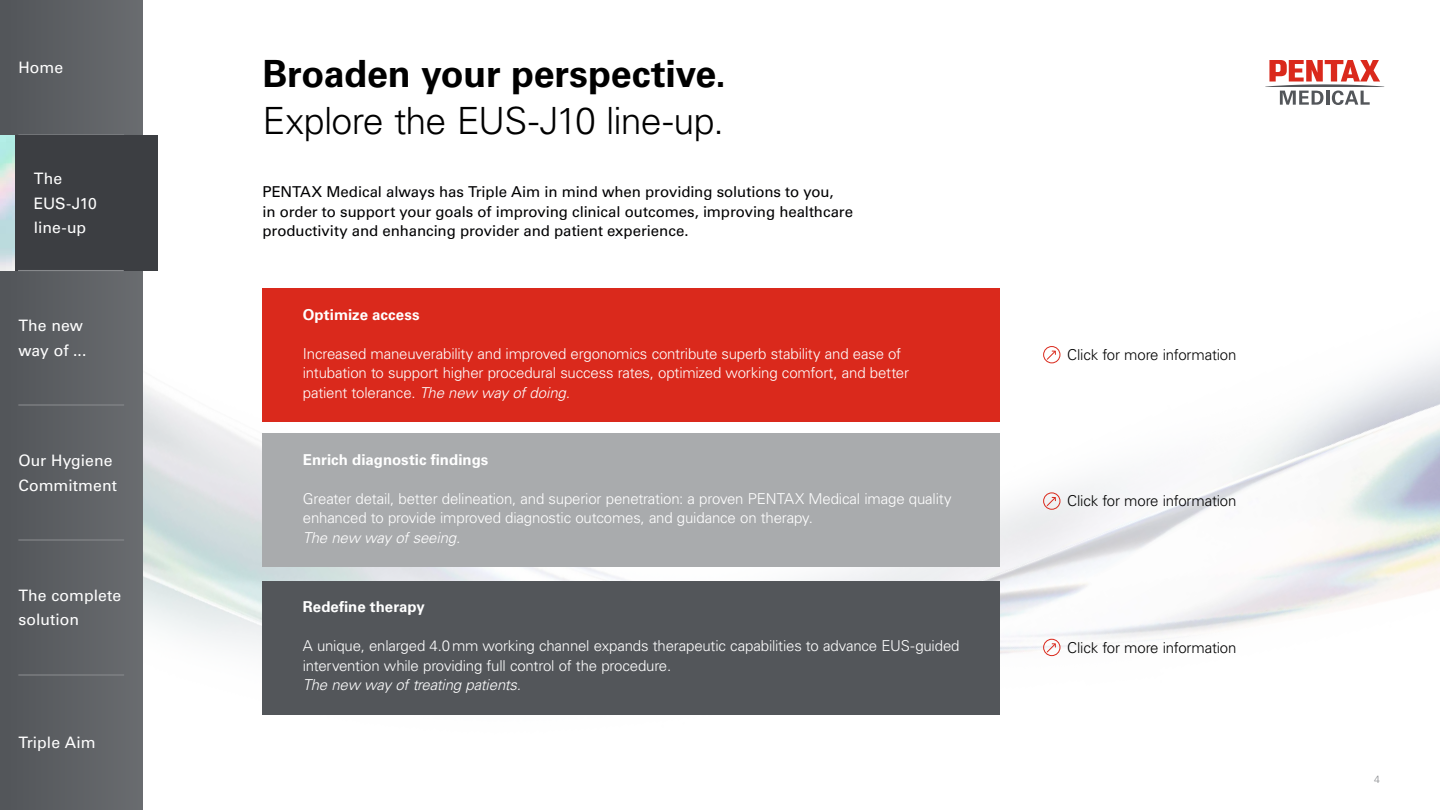
<style>
.page{position:relative;width:1440px;height:810px;background:#fff}
.page>*{position:absolute;margin:0;border:0;box-sizing:border-box;transform-origin:0 0}
.t1{font:300 37.5px "Univers LT Std";letter-spacing:-.025em;color:#000}
.t2{font:700 37.5px "Univers LT Std";letter-spacing:-.005em;color:#000}
.t3{font:15.75px/24.8px "Univers LT Std";letter-spacing:.005em;color:#fff}
.t4{font:300 15px/19.5px "Univers LT Std";letter-spacing:-.01em;color:#fff}
.t5{font:15px/19.5px "Univers LT Std";letter-spacing:-.005em;color:#000002}
.t6{font:300 15px "Univers LT Std";letter-spacing:-.01em;color:#000}
.t7{font:700 15px "Univers LT Std";color:#fff}
.t8{font:italic 300 15px "Univers LT Std";letter-spacing:-.015em;color:#fff}
.t9{font:300 10.5px "Univers LT Std";color:#87898c}
.s1{font-style:italic}
</style>
<div class="page">
<img style="left:142px;top:34px;width:1298px;height:776px">
<svg style="left:1265px;top:60px;width:119px;height:45px"></svg>
<div style="left:262px;top:434px;width:738px;height:133px;background:#a9abad"></div>
<div style="left:262px;top:581px;width:738px;height:134px;background:#53565a"></div>
<div style="left:262px;top:289px;width:738px;height:133px;background:#da291c"></div>
<div style="left:1012px;top:312px;width:255px;height:86px;background:#fff"></div>
<div style="left:1043px;top:346px;width:17px;height:17px;border:1px solid #da291c;border-radius:50%"></div>
<svg style="left:1046px;top:350px;width:10px;height:10px"></svg>
<svg style="left:1012px;top:459px;width:255px;height:85px"></svg>
<div style="left:1043px;top:493px;width:17px;height:17px;border:1px solid #da291c;border-radius:50%"></div>
<svg style="left:1046px;top:497px;width:10px;height:10px"></svg>
<div style="left:1012px;top:605px;width:255px;height:86px;background:#fff"></div>
<div style="left:1043px;top:639px;width:17px;height:17px;border:1px solid #da291c;border-radius:50%"></div>
<svg style="left:1046px;top:643px;width:10px;height:10px"></svg>
<div style="left:0;top:0;width:142px;height:135px;background:#5d6064"></div>
<div style="left:0;top:270px;width:142px;height:135px;background:#5d6064"></div>
<div style="left:0;top:405px;width:142px;height:135px;background:#5d6064"></div>
<div style="left:0;top:539px;width:142px;height:135px;background:#5e6064"></div>
<div style="left:0;top:673px;width:142px;height:137px;background:#5d6064"></div>
<hr style="left:18px;top:404px;width:106px;height:2px;background:#87898c">
<hr style="left:18px;top:134px;width:106px;height:2px;background:#87898c">
<hr style="left:18px;top:674px;width:106px;height:2px;background:#87898c">
<hr style="left:18px;top:539px;width:106px;height:2px;background:#87898c">
<div style="left:15px;top:136px;width:143px;height:135px;background:#3c3e42"></div>
<img style="left:0;top:136px;width:15px;height:135px">
<hr style="left:18px;top:270px;width:106px;height:1px;background:#87898c">
<p class="t3" style="left:18px;top:55px;width:46px">Home</p>
<p class="t3" style="left:34px;top:166px;width:65px">The<br>EUS-J10 line-up</p>
<p class="t3" style="left:18px;top:313px;width:70px">The new way of ...</p>
<p class="t3" style="left:18px;top:448px;width:100px">Our Hygiene<br>Commitment</p>
<p class="t3" style="left:18px;top:583px;width:104px">The complete solution</p>
<p class="t3" style="left:18px;top:730px;width:79px">Triple Aim</p>
<h1 class="t2" style="left:262px;top:52px;width:465px">Broaden your perspective.</h1>
<h1 class="t1" style="left:262px;top:98px;width:463px">Explore the EUS-J10 line-up.</h1>
<p class="t5" style="left:262px;top:182px;width:592px">PENTAX Medical always has Triple Aim in mind when providing solutions to you,<br>in order to support your goals of improving clinical outcomes, improving healthcare productivity and enhancing provider and patient experience.</p>
<p class="t7" style="left:303px;top:305px;width:118px">Optimize access</p>
<p class="t4" style="left:303px;top:344px;width:608px">Increased maneuverability and improved ergonomics contribute superb stability and ease of intubation to support higher procedural success rates, optimized working comfort, and better patient tolerance. <span class="s1">The new way of doing.</span></p>
<p class="t6" style="left:1067px;top:346px;width:171px">Click for more information</p>
<p class="t7" style="left:303px;top:451px;width:187px">Enrich diagnostic findings</p>
<p class="t4" style="left:303px;top:489px;width:650px">Greater detail, better delineation, and superior penetration: a proven PENTAX Medical image quality enhanced to provide improved diagnostic outcomes, and guidance on therapy.</p>
<p class="t8" style="left:303px;top:528px;width:159px">The new way of seeing.</p>
<p class="t7" style="left:303px;top:598px;width:124px">Redefine therapy</p>
<p class="t4" style="left:303px;top:636px;width:658px">A unique, enlarged 4.0mm working channel expands therapeutic capabilities to advance EUS-guided intervention while providing full control of the procedure.</p>
<p class="t8" style="left:303px;top:676px;width:220px">The new way of treating patients.</p>
<p class="t6" style="left:1067px;top:492px;width:171px">Click for more information</p>
<p class="t6" style="left:1067px;top:638px;width:171px">Click for more information</p>
<p class="t9" style="left:1374px;top:773px;width:7px">4</p>
</div>
